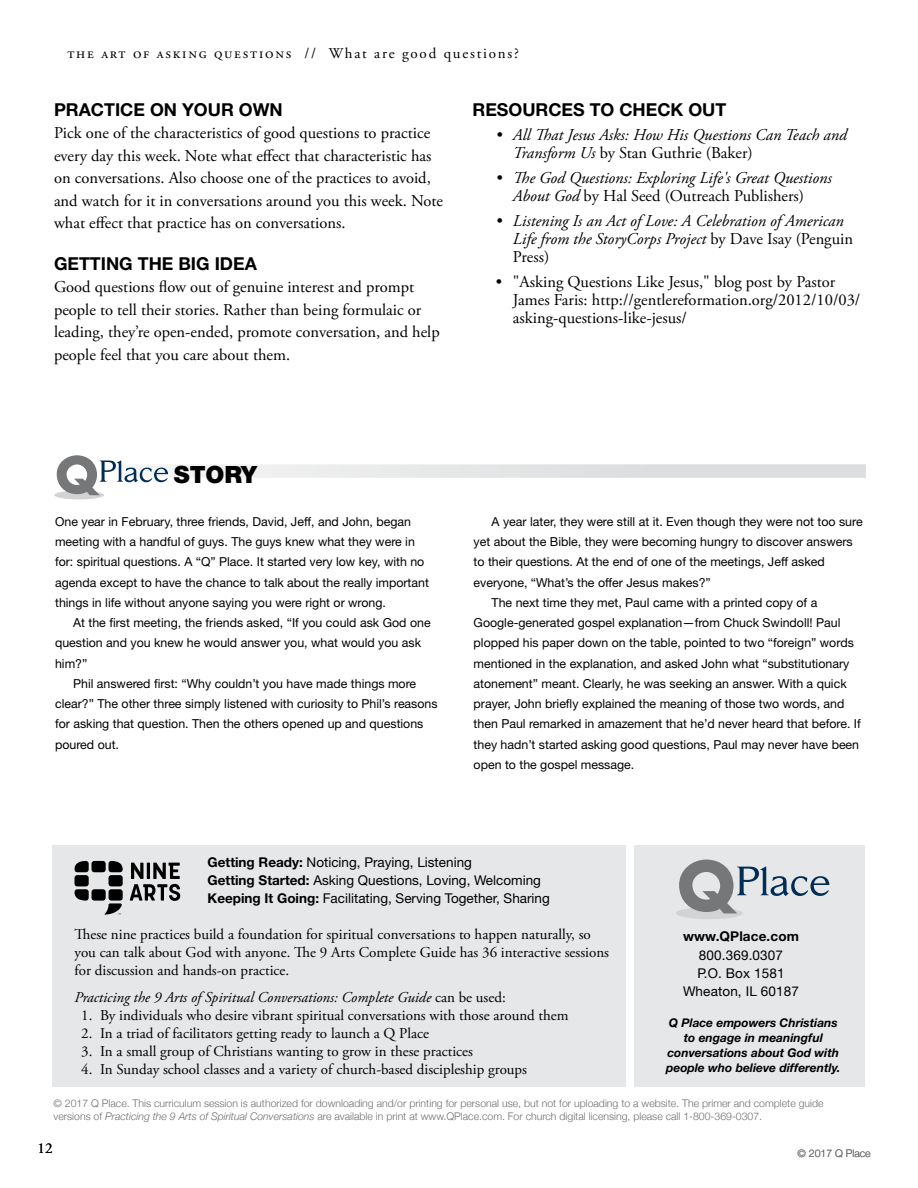
<style>
.page{position:relative;width:918px;height:1188px;background:#fff}
.page>*{position:absolute;margin:0;border:0;box-sizing:border-box;transform-origin:0 0}
.t1{font:900 23.85px "Helvetica Neue";color:#000}
.t2{font:700 17.85px "Helvetica Neue";color:#000}
.t3{font:16.5px/22.5px "Adobe Garamond Pro";color:#000}
.t4{font:italic 16.5px/18px "Adobe Garamond Pro";color:#000}
.t5{font:15px/18px "Adobe Garamond Pro";color:#000}
.t6{font:italic 15px "Adobe Garamond Pro";color:#000}
.t7{font:15px "Adobe Garamond Pro";letter-spacing:.12em;color:#000}
.t8{font:13.5px/18px "Helvetica Neue";color:#000}
.t9{font:700 13.5px "Helvetica Neue";letter-spacing:.01em;color:#000}
.t10{font:12.3px/20.2px "Helvetica Neue";color:#000}
.t11{font:italic 700 12px/15px "Helvetica Neue";color:#000;text-align:center}
.t12{font:300 10.5px/12.6px "Helvetica Neue";color:#6d6e71}
.s1{font-style:normal}
.s2{font-weight:700}
.s3{font-style:italic}
</style>
<div class="page">
<div style="left:53px;top:846px;width:812px;height:241px;background:#e6e7e8"></div>
<div style="left:627px;top:838px;width:7px;height:253px;background:#fff"></div>
<div style="left:75px;top:861px;width:14px;height:11px;background:#000;border-radius:3px"></div>
<div style="left:92px;top:861px;width:14px;height:11px;background:#000;border-radius:3px"></div>
<div style="left:109px;top:861px;width:14px;height:11px;background:#000;border-radius:3px"></div>
<div style="left:75px;top:875px;width:14px;height:11px;background:#000;border-radius:3px"></div>
<div style="left:109px;top:875px;width:14px;height:11px;background:#000;border-radius:3px"></div>
<div style="left:75px;top:889px;width:14px;height:12px;background:#000;border-radius:3px"></div>
<div style="left:92px;top:889px;width:14px;height:12px;background:#000;border-radius:3px"></div>
<div style="left:109px;top:889px;width:14px;height:12px;background:#000;border-radius:3px"></div>
<svg style="left:104px;top:903px;width:18px;height:12px"></svg>
<svg style="left:130px;top:863px;width:50px;height:38px"></svg>
<div style="left:676px;top:907px;width:67px;height:12px;background:#d1d3d4;border-radius:50%"></div>
<svg style="left:679px;top:860px;width:150px;height:53px"></svg>
<svg style="left:168px;top:464px;width:698px;height:14px;fill:#e5e5e6"></svg>
<div style="left:54px;top:491px;width:50px;height:8px;background:#d1d3d4;border-radius:50%"></div>
<svg style="left:57px;top:455px;width:111px;height:40px"></svg>
<p class="t7" style="left:68px;top:44px;width:453px">the art of asking questions // What are good questions?</p>
<h2 class="t2" style="left:54px;top:98px;width:230px">PRACTICE ON YOUR OWN</h2>
<p class="t3" style="left:54px;top:122px;width:391px">Pick one of the characteristics of good questions to practice every day this week. Note what effect that characteristic has on conversations. Also choose one of the practices to avoid, and watch for it in conversations around you this week. Note what effect that practice has on conversations.</p>
<h2 class="t2" style="left:54px;top:252px;width:204px">GETTING THE BIG IDEA</h2>
<h3 class="t3" style="left:54px;top:276px;width:387px">Good questions flow out of genuine interest and prompt people to tell their stories. Rather than being formulaic or leading, they’re open-ended, promote conversation, and help people feel that you care about them.</h3>
<h2 class="t2" style="left:472px;top:98px;width:255px">RESOURCES TO CHECK OUT</h2>
<h3 class="t4" style="left:513px;top:127px;width:335px;text-indent:-17px">• All That Jesus Asks: How His Questions Can Teach and<br>Transform Us <span class="s1">by Stan Guthrie (Baker)</span></h3>
<h3 class="t4" style="left:513px;top:169px;width:320px;text-indent:-17px">• The God Questions: Exploring Life's Great Questions<br>About God <span class="s1">by Hal Seed (Outreach Publishers)</span></h3>
<h3 class="t4" style="left:513px;top:212px;width:342px;text-indent:-17px">• Listening Is an Act of Love: A Celebration of American<br>Life from the StoryCorps Project <span class="s1">by Dave Isay (Penguin<br>Press)</span></h3>
<h3 class="t3" style="left:513px;top:273px;width:349px;line-height:18px;text-indent:-17px">• "Asking Questions Like Jesus," blog post by Pastor<br>James Faris: http://gentlereformation.org/2012/10/03/ asking-questions-like-jesus/</h3>
<h1 class="t1" style="left:174px;top:460px;width:85px">STORY</h1>
<p class="t10" style="left:55px;top:511px;width:375px">One year in February, three friends, David, Jeff, and John, began meeting with a handful of guys. The guys knew what they were in for: spiritual questions. A “Q” Place. It started very low key, with no agenda except to have the chance to talk about the really important things in life without anyone saying you were right or wrong.</p>
<p class="t10" style="left:55px;top:613px;width:377px;text-indent:18px">At the first meeting, the friends asked, “If you could ask God one question and you knew he would answer you, what would you ask him?”</p>
<p class="t10" style="left:55px;top:673px;width:384px;text-indent:18px">Phil answered first: “Why couldn’t you have made things more clear?” The other three simply listened with curiosity to Phil’s reasons for asking that question. Then the others opened up and questions poured out.</p>
<p class="t10" style="left:492px;top:511px;width:373px">A year later, they were still at it. Even though they were not too sure</p>
<p class="t10" style="left:474px;top:531px;width:381px">yet about the Bible, they were becoming hungry to discover answers</p>
<p class="t10" style="left:474px;top:552px;width:353px">to their questions. At the end of one of the meetings, Jeff asked</p>
<p class="t10" style="left:474px;top:572px;width:239px">everyone, “What’s the offer Jesus makes?”</p>
<p class="t10" style="left:492px;top:592px;width:327px">The next time they met, Paul came with a printed copy of a</p>
<p class="t10" style="left:474px;top:612px;width:368px">Google-generated gospel explanation—from Chuck Swindoll! Paul</p>
<p class="t10" style="left:474px;top:633px;width:382px">plopped his paper down on the table, pointed to two “foreign” words</p>
<p class="t10" style="left:474px;top:653px;width:377px">mentioned in the explanation, and asked John what “substitutionary</p>
<p class="t10" style="left:474px;top:673px;width:375px">atonement” meant. Clearly, he was seeking an answer. With a quick</p>
<p class="t10" style="left:474px;top:693px;width:372px">prayer, John briefly explained the meaning of those two words, and</p>
<p class="t10" style="left:474px;top:714px;width:389px">then Paul remarked in amazement that he’d never heard that before. If</p>
<p class="t10" style="left:474px;top:734px;width:387px">they hadn’t started asking good questions, Paul may never have been</p>
<p class="t10" style="left:474px;top:754px;width:162px">open to the gospel message.</p>
<p class="t8" style="left:208px;top:853px;width:344px"><span class="s2">Getting Ready:</span> Noticing, Praying, Listening<br><span class="s2">Getting Started:</span> Asking Questions, Loving, Welcoming<br><span class="s2">Keeping It Going:</span> Facilitating, Serving Together, Sharing</p>
<p class="t5" style="left:75px;top:925px;width:536px">These nine practices build a foundation for spiritual conversations to happen naturally, so you can talk about God with anyone. The 9 Arts Complete Guide has 36 interactive sessions for discussion and hands-on practice.</p>
<p class="t6" style="left:75px;top:988px;width:433px">Practicing the 9 Arts of Spiritual Conversations: Complete Guide <span class="s1">can be used:</span></p>
<p class="t5" style="left:81px;top:1006px;width:489px">1. By individuals who desire vibrant spiritual conversations with those around them</p>
<p class="t5" style="left:81px;top:1024px;width:349px">2. In a triad of facilitators getting ready to launch a Q Place</p>
<p class="t5" style="left:81px;top:1042px;width:393px">3. In a small group of Christians wanting to grow in these practices</p>
<p class="t5" style="left:81px;top:1060px;width:447px">4. In Sunday school classes and a variety of church-based discipleship groups</p>
<p class="t9" style="left:683px;top:928px;width:117px">www.QPlace.com</p>
<p class="t8" style="left:683px;top:945px;width:117px;text-align:center">800.369.0307<br>P.O. Box 1581<br>Wheaton, IL 60187</p>
<p class="t11" style="left:666px;top:1015px;width:176px">Q Place empowers Christians to engage in meaningful conversations about God with people who believe differently.</p>
<p class="t12" style="left:54px;top:1096px;width:772px">© 2017 Q Place. This curriculum session is authorized for downloading and/or printing for personal use, but not for uploading to a website. The primer and complete guide versions of <span class="s3">Practicing the 9 Arts of Spiritual Conversations</span> are available in print at www.QPlace.com. For church digital licensing, please call 1-800-369-0307.</p>
<p class="t5" style="left:38px;top:1140px;width:16px">12</p>
<p class="t12" style="left:798px;top:1146px;width:75px">© 2017 Q Place</p>
</div>
